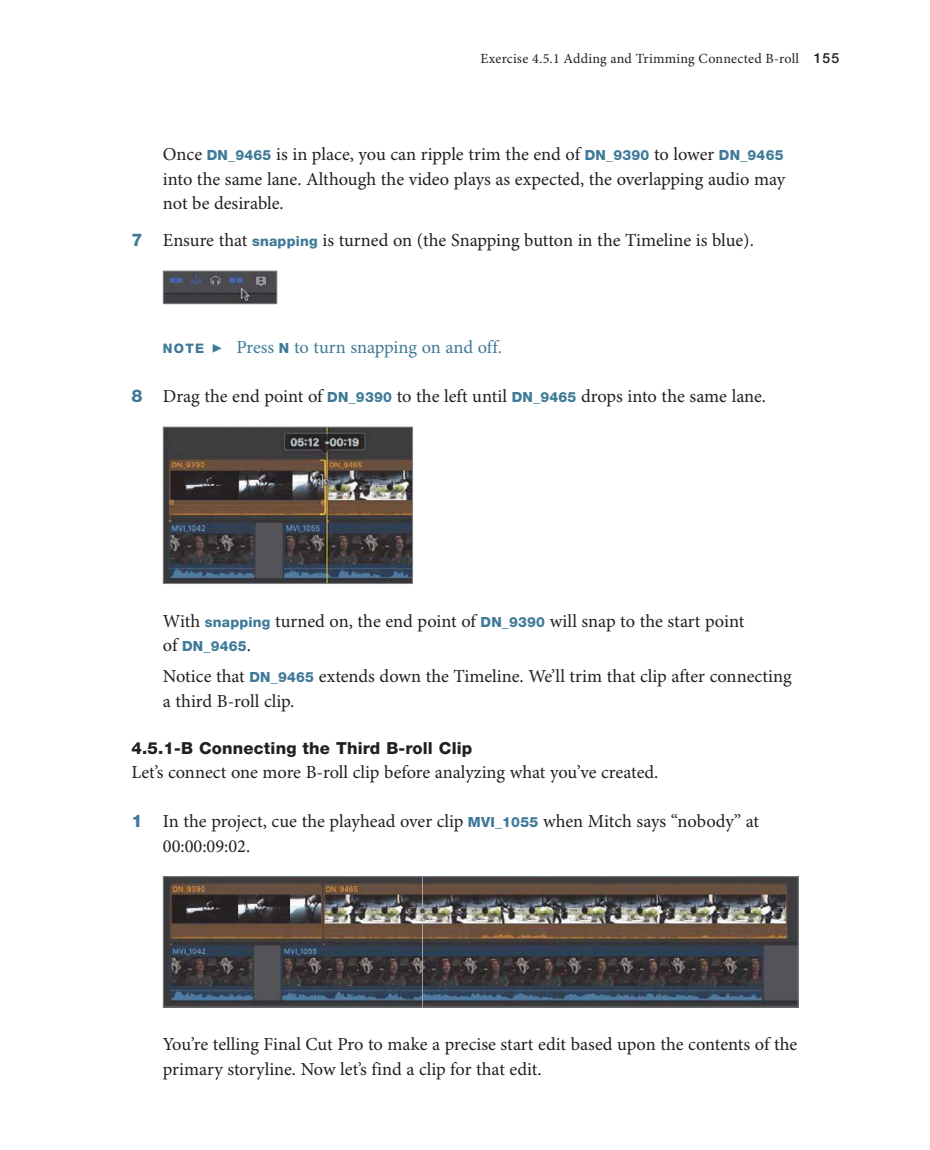
<style>
.page{position:relative;width:930px;height:1150px;background:#fff}
.page>*{position:absolute;margin:0;border:0;box-sizing:border-box;transform-origin:0 0}
.StepListSubtext{font:18.38px/24.5px "Minion Pro";letter-spacing:-.005em;color:#231f20}
.StepList{font:18.38px/24.5px "Minion Pro";letter-spacing:-.005em;color:#231f20}
.BodyAfterHeading{font:18.38px "Minion Pro";letter-spacing:-.005em;color:#231f20}
.NoteText{font:18.38px "Minion Pro";letter-spacing:-.005em;color:#3e7998}
.Head2{font:800 16.62px "Helvetica Neue LT Std";letter-spacing:.01em;color:#231f20}
.t1{font:14px "Minion Pro";letter-spacing:.015em;color:#231f20}
.StepListSubtext-2{font:800 14px "Helvetica Neue LT Std";letter-spacing:.015em;color:#3e7998}
.s1{font-family:"Helvetica Neue LT Std";font-weight:500}
.s2{font-family:"Helvetica Neue LT Std";font-weight:800;font-size:14px;color:#3e7998}
.s3{font-family:"Helvetica Neue LT Std";font-weight:800;font-size:17.5px;color:#3e7998}
.s4{font-family:"Helvetica Neue LT Std";font-weight:800;font-size:13.12px}
.s5{font-family:"Helvetica Neue LT Std";font-weight:800;font-size:14px}
.s6{font-family:"Minion Pro";font-weight:400;font-size:18.38px;color:#231f20}
</style>
<div class="page">
<img style="left:165px;top:273px;width:110px;height:29px">
<div style="left:163px;top:271px;width:114px;height:33px;border:1px solid #808285"></div>
<img style="left:165px;top:429px;width:246px;height:153px">
<div style="left:163px;top:427px;width:250px;height:157px;border:1px solid #808285"></div>
<img style="left:165px;top:878px;width:631px;height:127px">
<div style="left:163px;top:876px;width:635px;height:131px;border:1px solid #808285"></div>
<p class="t1" style="left:480px;top:50px;width:360px">Exercise 4.5.1 Adding and Trimming Connected B-roll <span class="s1">155</span></p>
<p class="StepListSubtext" style="left:163px;top:143px;width:623px;text-align:justify">Once <span class="s2">DN_9465</span> is in place, you can ripple trim the end of <span class="s2">DN_9390</span> to lower <span class="s2">DN_9465 </span>into the same lane. Although the video plays as expected, the overlapping audio may not be desirable.</p>
<p class="StepList" style="left:131px;top:229px;width:624px"><span class="s3">7</span> Ensure that <span class="s2">snapping</span> is turned on (the Snapping button in the Timeline is blue).</p>
<p class="NoteText" style="left:163px;top:336px;width:340px"><span class="s4">NOTE</span> ▶ Press <span class="s5">N</span> to turn snapping on and off.</p>
<p class="StepList" style="left:131px;top:385px;width:636px"><span class="s3">8</span> Drag the end point of <span class="s2">DN_9390</span> to the left until <span class="s2">DN_9465</span> drops into the same lane.</p>
<p class="StepListSubtext" style="left:163px;top:609px;width:582px">With <span class="s2">snapping</span> turned on, the end point of <span class="s2">DN_9390</span> will snap to the start point</p>
<p class="StepListSubtext-2" style="left:163px;top:638px;width:90px"><span class="s6">of</span> DN_9465<span class="s6">.</span></p>
<p class="StepListSubtext" style="left:163px;top:664px;width:630px">Notice that <span class="s2">DN_9465</span> extends down the Timeline. We’ll trim that clip after connecting a third B-roll clip.</p>
<p class="Head2" style="left:131px;top:738px;width:342px">4.5.1-B Connecting the Third B-roll Clip</p>
<p class="BodyAfterHeading" style="left:131px;top:761px;width:528px">Let’s connect one more B-roll clip before analyzing what you’ve created.</p>
<p class="StepList" style="left:163px;top:810px;width:597px;text-indent:-31px"><span class="s3">1</span> In the project, cue the playhead over clip <span class="s2">MVI_1055</span> when Mitch says “nobody” at<br>00:00:09:02.</p>
<p class="StepListSubtext" style="left:163px;top:1033px;width:635px">You’re telling Final Cut Pro to make a precise start edit based upon the contents of the primary storyline. Now let’s find a clip for that edit.</p>
</div>
